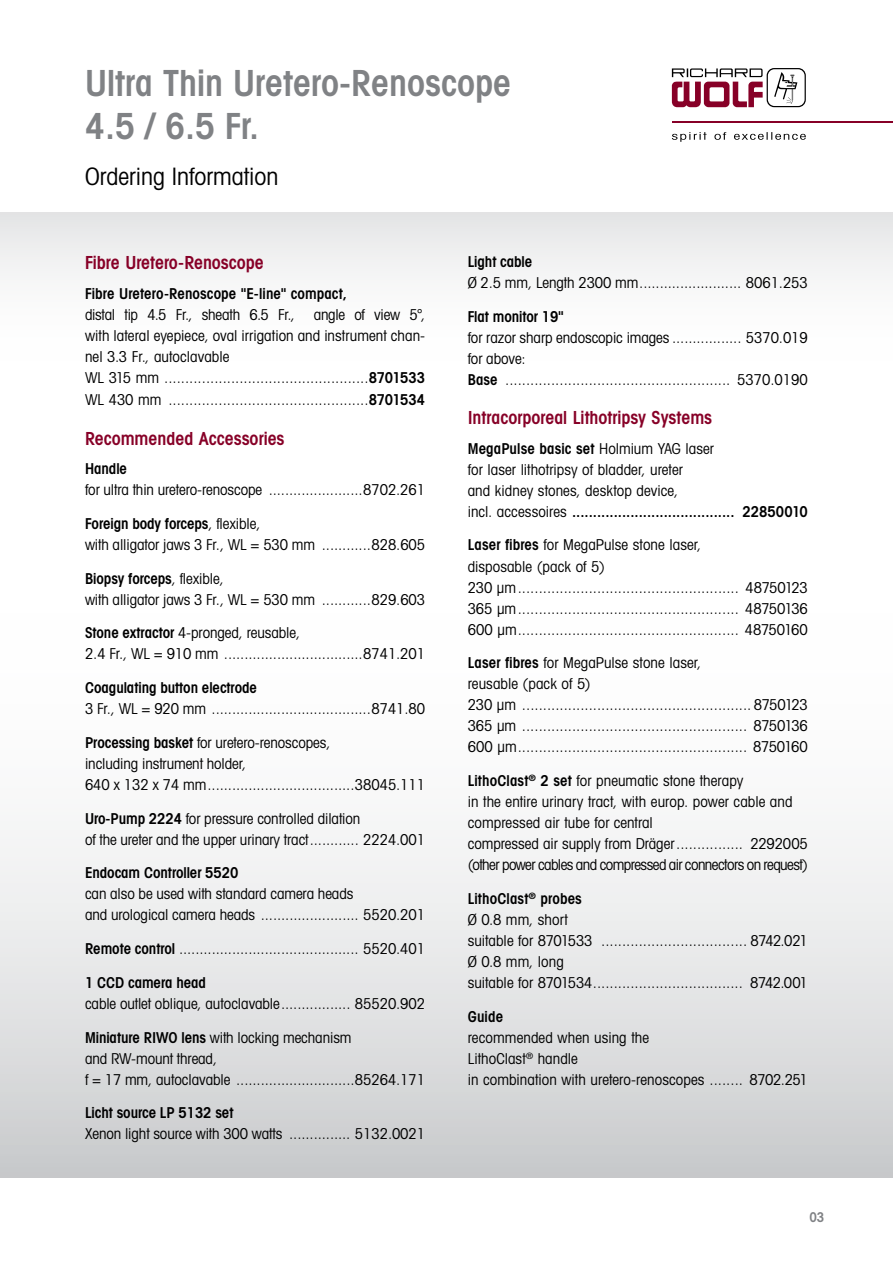
<style>
.page{position:relative;width:893px;height:1263px;background:#fff}
.page>*{position:absolute;margin:0;border:0;box-sizing:border-box;transform-origin:0 0}
.t1{font:600 condensed 36px/43.2px "Avant Garde";color:#808285}
.t2{font:condensed 24px "Avant Garde";color:#000}
.t3{font:600 condensed 18px "Avant Garde";letter-spacing:-.005em;color:#870027}
.t4{font:condensed 15px/21px "Avant Garde";letter-spacing:-.005em;color:#000}
.t5{font:600 condensed 15px "Avant Garde";letter-spacing:-.005em;color:#000}
.t6{font:600 condensed 13.5px "Avant Garde";color:#808285}
.s1{font-weight:600}
</style>
<div class="page">
<div style="left:0;top:213px;width:893px;height:148px;background:linear-gradient(to bottom,#e7e8e9,#fff)"></div>
<div style="left:0;top:612px;width:893px;height:566px;background:linear-gradient(to bottom,#fff,#cfd0d2)"></div>
<svg style="left:672px;top:132px;width:134px;height:10px"></svg>
<svg style="left:672px;top:68px;width:134px;height:39px"></svg>
<hr style="left:672px;top:121px;width:221px;height:2px;background:#870027">
<img style="left:0;top:272px;width:42px;height:774px">
<h1 class="t1" style="left:85px;top:61px;width:427px">Ultra Thin Uretero-Renoscope<br>4.5 / 6.5 Fr.</h1>
<h2 class="t2" style="left:85px;top:161px;width:195px">Ordering Information</h2>
<p class="t3" style="left:85px;top:252px;width:180px">Fibre Uretero-Renoscope</p>
<p class="t5" style="left:85px;top:284px;width:263px">Fibre Uretero-Renoscope "E-line" compact,</p>
<p class="t4" style="left:85px;top:303px;width:211px">distal tip 4.5 Fr., sheath 6.5 Fr.,</p>
<p class="t4" style="left:85px;top:303px;width:342px;text-indent:229px">angle of view 5°, with lateral eyepiece, oval irrigation and instrument chan&shy;nel 3.3 Fr., autoclavable<br>WL 315 mm .................................................<span class="s1">8701533</span></p>
<p class="t4" style="left:85px;top:389px;width:342px">WL 430 mm ................................................<span class="s1">8701534</span></p>
<p class="t3" style="left:85px;top:427px;width:201px">Recommended Accessories</p>
<p class="t5" style="left:85px;top:459px;width:44px">Handle</p>
<p class="t4" style="left:85px;top:479px;width:342px">for ultra thin uretero-renoscope .......................8702.261</p>
<p class="t4" style="left:85px;top:513px;width:342px"><span class="s1">Foreign body forceps</span>, flexible,<br>with alligator jaws 3 Fr., WL = 530 mm ............828.605</p>
<p class="t4" style="left:85px;top:567px;width:342px"><span class="s1">Biopsy forceps</span>, flexible,<br>with alligator jaws 3 Fr., WL = 530 mm ............829.603</p>
<p class="t4" style="left:85px;top:622px;width:342px"><span class="s1">Stone extractor</span> 4-pronged, reusable,<br>2.4 Fr., WL = 910 mm ..................................8741.201</p>
<p class="t5" style="left:85px;top:678px;width:174px">Coagulating button electrode</p>
<p class="t4" style="left:85px;top:698px;width:342px">3 Fr., WL = 920 mm .......................................8741.80</p>
<p class="t4" style="left:85px;top:732px;width:342px"><span class="s1">Processing basket</span> for uretero-renoscopes,<br>including instrument holder,<br>640 x 132 x 74 mm....................................38045.111</p>
<p class="t4" style="left:85px;top:807px;width:342px"><span class="s1">Uro-Pump 2224</span> for pressure controlled dilation<br>of the ureter and the upper urinary tract............ 2224.001</p>
<p class="t5" style="left:85px;top:864px;width:155px">Endocam Controller 5520</p>
<p class="t4" style="left:85px;top:883px;width:342px">can also be used with standard camera heads<br>and urological camera heads ........................ 5520.201</p>
<p class="t4" style="left:85px;top:938px;width:342px"><span class="s1">Remote control</span> ............................................ 5520.401</p>
<p class="t5" style="left:85px;top:973px;width:123px">1 CCD camera head</p>
<p class="t4" style="left:85px;top:993px;width:342px">cable outlet oblique, autoclavable................. 85520.902</p>
<p class="t4" style="left:85px;top:1026px;width:342px"><span class="s1">Miniature RIWO lens</span> with locking mechanism<br>and RW-mount thread,<br>f = 17 mm, autoclavable .............................85264.171</p>
<p class="t5" style="left:85px;top:1104px;width:150px">Licht source LP 5132 set</p>
<p class="t4" style="left:85px;top:1123px;width:342px">Xenon light source with 300 watts ............... 5132.0021</p>
<p class="t5" style="left:468px;top:252px;width:66px">Light cable</p>
<p class="t4" style="left:468px;top:272px;width:342px">Ø 2.5 mm, Length 2300 mm......................... 8061.253</p>
<p class="t5" style="left:468px;top:307px;width:97px">Flat monitor 19"</p>
<p class="t4" style="left:468px;top:326px;width:342px">for razor sharp endoscopic images ................. 5370.019 for above:<br><span class="s1">Base</span> ...................................................... 5370.0190</p>
<p class="t3" style="left:468px;top:407px;width:246px">Intracorporeal Lithotripsy Systems</p>
<p class="t4" style="left:468px;top:437px;width:342px"><span class="s1">MegaPulse basic set</span> Holmium YAG laser<br>for laser lithotripsy of bladder, ureter<br>and kidney stones, desktop device,<br>incl. accessoires <span class="s1">....................................... 22850010</span></p>
<p class="t4" style="left:468px;top:534px;width:342px"><span class="s1">Laser fibres</span> for MegaPulse stone laser,<br>disposable (pack of 5)<br>230 µm..................................................... 48750123<br>365 µm..................................................... 48750136<br>600 µm..................................................... 48750160</p>
<p class="t4" style="left:468px;top:652px;width:342px"><span class="s1">Laser fibres</span> for MegaPulse stone laser,<br>reusable (pack of 5)<br>230 µm ....................................................... 8750123<br>365 µm ...................................................... 8750136<br>600 µm....................................................... 8750160</p>
<p class="t4" style="left:468px;top:770px;width:342px"><span class="s1">LithoClast</span><sup>®</sup> <span class="s1">2 set</span> for pneumatic stone therapy<br>in the entire urinary tract, with europ. power cable and compressed air tube for central<br>compressed air supply from Dräger................ 2292005 (other power cables and compressed air connectors on request)</p>
<p class="t4" style="left:468px;top:887px;width:342px"><span class="s1">LithoClast</span><sup>®</sup> <span class="s1">probes<br></span>Ø 0.8 mm, short<br>suitable for 8701533 ................................... 8742.021<br>Ø 0.8 mm, long<br>suitable for 8701534.................................... 8742.001</p>
<p class="t5" style="left:468px;top:1007px;width:37px">Guide</p>
<p class="t4" style="left:468px;top:1026px;width:342px">recommended when using the<br>LithoClast<sup>®</sup> handle<br>in combination with uretero-renoscopes ........ 8702.251</p>
<p class="t6" style="left:809px;top:1209px;width:17px">03</p>
</div>
